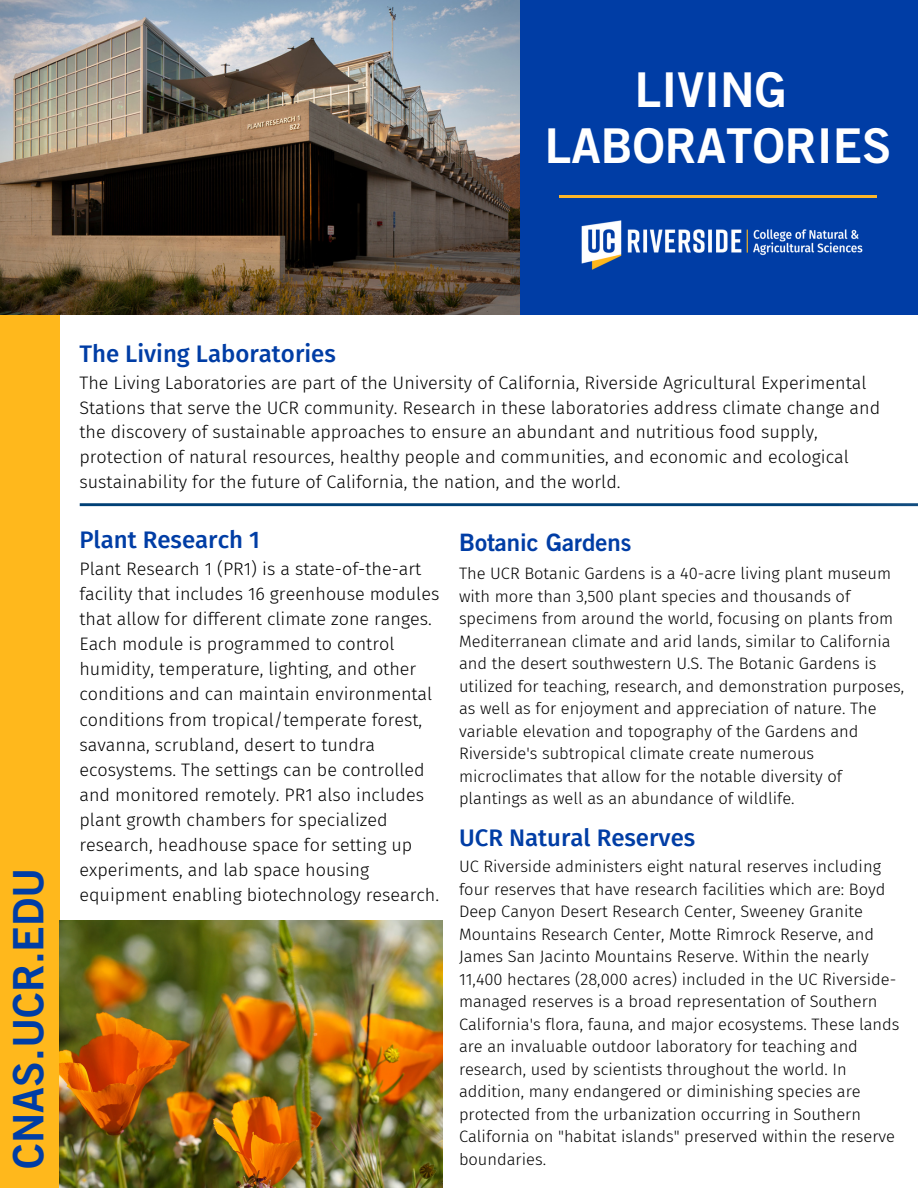
<style>
.page{position:relative;width:918px;height:1188px;background:#fff}
.page>*{position:absolute;margin:0;border:0;box-sizing:border-box;transform-origin:0 0}
.t1{font:48px/56.2px "Trade Gothic LT Std Bd 2";color:#fff;text-align:center}
.t2{font:42px "Trade Gothic LT Std Bd 2";color:#003da5}
.t3{font:500 24px "Fira Sans";color:#003da5}
.t4{font:24px "Trade Gothic LT Std Bd 2";color:#003da5}
.t5{font:300 18px/25.2px "Fira Sans";color:#000}
.t6{font:300 16.5px/22.5px "Fira Sans";color:#000}
</style>
<div class="page">
<div style="left:0;top:0;width:60px;height:1188px;background:#ffb81c"></div>
<svg style="left:80px;top:503px;width:760px;height:3px;background:#144f80"></svg>
<img style="left:840px;top:503px;width:78px;height:4px">
<div style="left:500px;top:0;width:418px;height:315px;background:#003da5"></div>
<hr style="left:559px;top:196px;width:318px;height:2px;background:#fdb62a">
<img style="left:581px;top:220px;width:282px;height:50px">
<img style="left:0;top:0;width:519px;height:314px">
<img style="left:60px;top:921px;width:382px;height:267px">
<h1 class="t1" style="left:545px;top:68px;width:348px">LIVING<br>LABORATORIES</h1>
<h2 class="t2" style="left:13px;top:1169px;width:302px;rotate:-90deg">CNAS.UCR.EDU</h2>
<h3 class="t3" style="left:79px;top:339px;width:258px">The Living Laboratories</h3>
<p class="t5" style="left:79px;top:370px;width:802px;line-height:24.8px">The Living Laboratories are part of the University of California, Riverside Agricultural Experimental Stations that serve the UCR community. Research in these laboratories address climate change and the discovery of sustainable approaches to ensure an abundant and nutritious food supply, protection of natural resources, healthy people and communities, and economic and ecological sustainability for the future of California, the nation, and the world.</p>
<h3 class="t3" style="left:79px;top:525px;width:182px">Plant Research 1</h3>
<p class="t5" style="left:79px;top:556px;width:361px">Plant Research 1 (PR1) is a state-of-the-art facility that includes 16 greenhouse modules that allow for different climate zone ranges.<br>Each module is programmed to control humidity, temperature, lighting, and other conditions and can maintain environmental conditions from tropical/temperate forest, savanna, scrubland, desert to tundra ecosystems. The settings can be controlled and monitored remotely. PR1 also includes plant growth chambers for specialized research, headhouse space for setting up experiments, and lab space housing equipment enabling biotechnology research.</p>
<h3 class="t4" style="left:459px;top:534px;width:174px">Botanic Gardens</h3>
<p class="t6" style="left:459px;top:563px;width:447px">The UCR Botanic Gardens is a 40-acre living plant museum with more than 3,500 plant species and thousands of specimens from around the world, focusing on plants from Mediterranean climate and arid lands, similar to California and the desert southwestern U.S. The Botanic Gardens is utilized for teaching, research, and demonstration purposes, as well as for enjoyment and appreciation of nature. The variable elevation and topography of the Gardens and Riverside's subtropical climate create numerous microclimates that allow for the notable diversity of plantings as well as an abundance of wildlife.</p>
<h3 class="t3" style="left:459px;top:824px;width:238px">UCR Natural Reserves</h3>
<p class="t6" style="left:459px;top:855px;width:442px">UC Riverside administers eight natural reserves including four reserves that have research facilities which are: Boyd Deep Canyon Desert Research Center, Sweeney Granite Mountains Research Center, Motte Rimrock Reserve, and James San Jacinto Mountains Reserve. Within the nearly 11,400 hectares (28,000 acres) included in the UC Riverside&shy;managed reserves is a broad representation of Southern California's flora, fauna, and major ecosystems. These lands are an invaluable outdoor laboratory for teaching and research, used by scientists throughout the world. In addition, many endangered or diminishing species are protected from the urbanization occurring in Southern California on "habitat islands" preserved within the reserve boundaries.</p>
</div>
